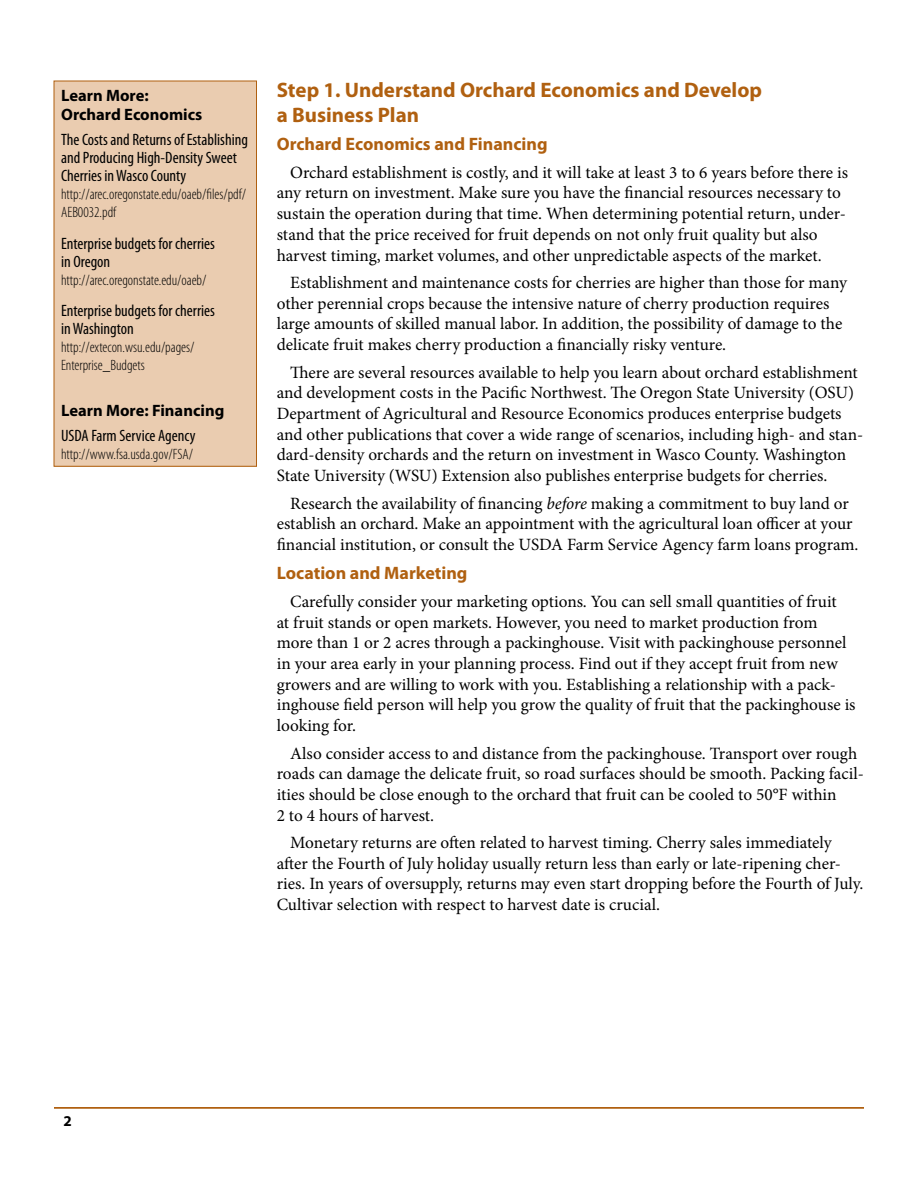
<style>
.page{position:relative;width:918px;height:1188px;background:#fff}
.page>*{position:absolute;margin:0;border:0;box-sizing:border-box;transform-origin:0 0}
.Subhead_1{font:700 21px/25.2px "Myriad Pro";color:#b06010}
.Subhead_2{font:700 18px "Myriad Pro";color:#b06010}
.Body_text{font:17.25px/20.7px "Minion Pro";letter-spacing:-.005em;color:#000}
.Box_text{font:condensed 16.5px/18px "Myriad Pro";color:#000}
.Box_head{font:700 16.5px/19.8px "Myriad Pro";color:#000}
.Box_URL{font:300 condensed 15px/18px "Myriad Pro";color:#000}
.t1{font:700 15px "Myriad Pro";color:#000}
.s1{font-style:italic}
</style>
<div class="page">
<hr style="left:54px;top:1107px;width:810px;height:1px;background:#b06010">
<div style="left:54px;top:81px;width:202px;height:385px;background:#eaccb0"></div>
<div style="left:54px;top:81px;width:203px;height:386px;border:1px solid #b06010"></div>
<p class="Box_head" style="left:61px;top:85px;width:143px">Learn More:<br>Orchard Economics</p>
<p class="Box_text" style="left:61px;top:130px;width:188px">The Costs and Returns of Establishing and Producing High-Density Sweet<br>Cherries in Wasco County</p>
<p class="Box_URL" style="left:61px;top:185px;width:186px">http://arec.oregonstate.edu/oaeb/files/pdf/<br>AEB0032.pdf</p>
<p class="Box_text" style="left:61px;top:234px;width:155px">Enterprise budgets for cherries in Oregon</p>
<p class="Box_URL" style="left:61px;top:271px;width:147px">http://arec.oregonstate.edu/oaeb/</p>
<p class="Box_text" style="left:61px;top:301px;width:155px">Enterprise budgets for cherries in Washington</p>
<p class="Box_URL" style="left:61px;top:338px;width:135px">http://extecon.wsu.edu/pages/<br>Enterprise_Budgets</p>
<p class="Box_head" style="left:61px;top:400px;width:165px">Learn More: Financing</p>
<p class="Box_text" style="left:61px;top:426px;width:136px">USDA Farm Service Agency</p>
<p class="Box_URL" style="left:61px;top:445px;width:133px">http://www.fsa.usda.gov/FSA/</p>
<h2 class="Subhead_1" style="left:277px;top:76px;width:487px">Step 1. Understand Orchard Economics and Develop a Business Plan</h2>
<h3 class="Subhead_2" style="left:277px;top:132px;width:272px">Orchard Economics and Financing</h3>
<p class="Body_text" style="left:277px;top:162px;width:573px;text-indent:14px">Orchard establishment is costly, and it will take at least 3 to 6 years before there is any return on investment. Make sure you have the financial resources necessary to sustain the operation during that time. When determining potential return, under&shy;stand that the price received for fruit depends on not only fruit quality but also harvest timing, market volumes, and other unpredictable aspects of the market.</p>
<p class="Body_text" style="left:277px;top:272px;width:572px;text-indent:14px">Establishment and maintenance costs for cherries are higher than those for many other perennial crops because the intensive nature of cherry production requires large amounts of skilled manual labor. In addition, the possibility of damage to the delicate fruit makes cherry production a financially risky venture.</p>
<p class="Body_text" style="left:277px;top:362px;width:588px;text-indent:14px">There are several resources available to help you learn about orchard establishment and development costs in the Pacific Northwest. The Oregon State University (OSU)<br>Department of Agricultural and Resource Economics produces enterprise budgets and other publications that cover a wide range of scenarios, including high- and stan&shy;dard-density orchards and the return on investment in Wasco County. Washington State University (WSU) Extension also publishes enterprise budgets for cherries.</p>
<p class="Body_text" style="left:277px;top:493px;width:583px;text-align:center">Research the availability of financing <span class="s1">before</span> making a commitment to buy land or establish an orchard. Make an appointment with the agricultural loan officer at your financial institution, or consult the USDA Farm Service Agency farm loans program.</p>
<h3 class="Subhead_2" style="left:277px;top:562px;width:192px">Location and Marketing</h3>
<p class="Body_text" style="left:277px;top:591px;width:580px;text-indent:14px">Carefully consider your marketing options. You can sell small quantities of fruit<br>at fruit stands or open markets. However, you need to market production from more than 1 or 2 acres through a packinghouse. Visit with packinghouse personnel in your area early in your planning process. Find out if they accept fruit from new growers and are willing to work with you. Establishing a relationship with a pack&shy;inghouse field person will help you grow the quality of fruit that the packinghouse is looking for.</p>
<p class="Body_text" style="left:277px;top:743px;width:589px;text-indent:14px">Also consider access to and distance from the packinghouse. Transport over rough roads can damage the delicate fruit, so road surfaces should be smooth. Packing facil&shy;ities should be close enough to the orchard that fruit can be cooled to 50°F within<br>2 to 4 hours of harvest.</p>
<p class="Body_text" style="left:277px;top:832px;width:588px;text-indent:14px">Monetary returns are often related to harvest timing. Cherry sales immediately after the Fourth of July holiday usually return less than early or late-ripening cher&shy;ries. In years of oversupply, returns may even start dropping before the Fourth of July.<br>Cultivar selection with respect to harvest date is crucial.</p>
<p class="t1" style="left:63px;top:1111px;width:10px">2</p>
</div>
